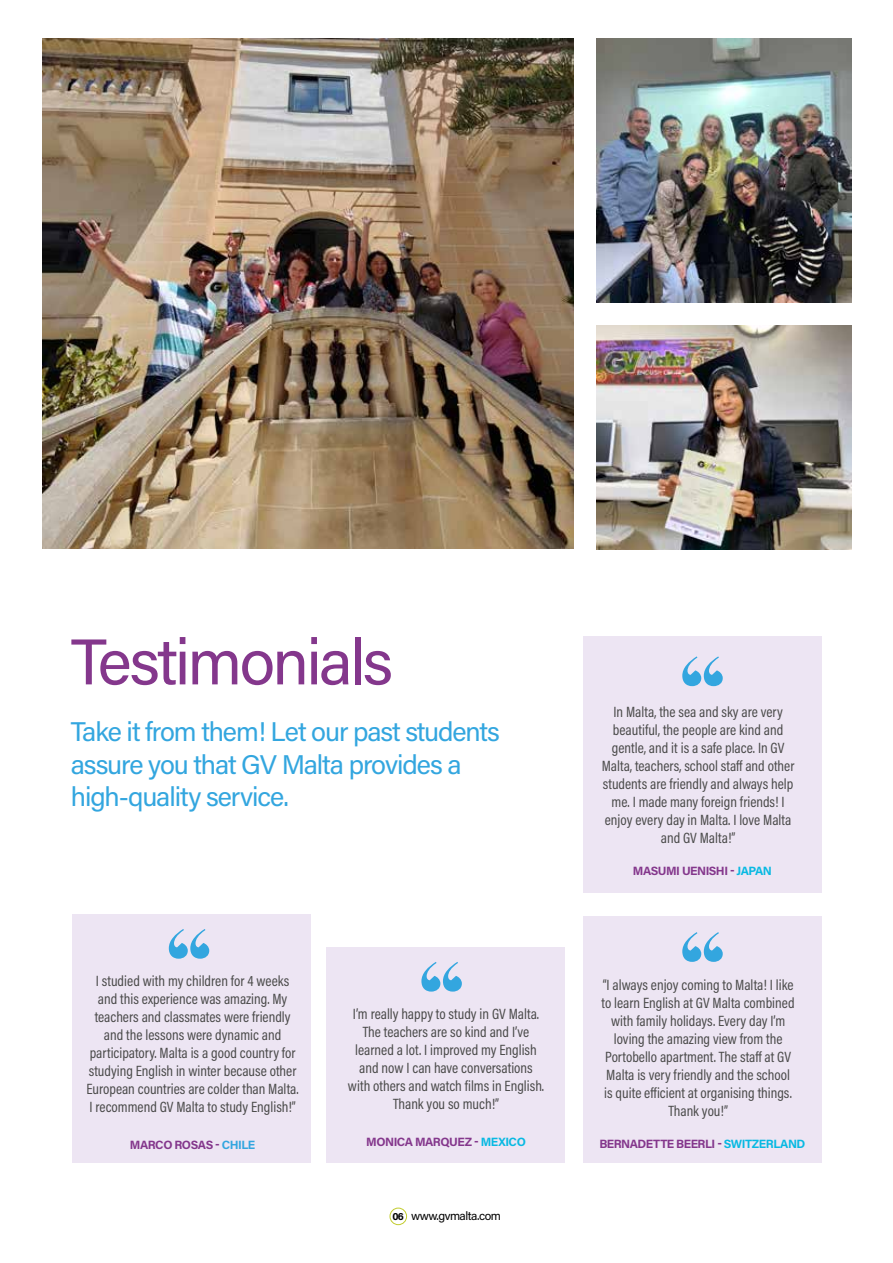
<style>
.page{position:relative;width:893px;height:1263px;background:#fff}
.page>*{position:absolute;margin:0;border:0;box-sizing:border-box;transform-origin:0 0}
.t1{font:900 105.75px "Abril Display";color:#33a6df}
.t2{font:64.5px "Acumin Pro";letter-spacing:-.04em;color:#84378c}
.t3{font:27px/32.4px "Acumin Pro";letter-spacing:-.04em;color:#33a6df}
.t4{font:15px/18px "Acumin Pro Cond";color:#4a4a49;text-align:center}
.t5{font:700 12px "Acumin Pro";letter-spacing:-.04em;color:#84378c}
.t6{font:12px "Acumin Pro";letter-spacing:-.04em;color:#000}
.s1{color:#33a6df}
.s2{color:#08b9e2}
.s3{font-weight:700;font-size:10.5px}
</style>
<div class="page">
<div style="left:390px;top:1208px;width:17px;height:17px;border:1px solid #c2cc2f;border-radius:50%"></div>
<div style="left:72px;top:914px;width:238px;height:249px;background:#ede5f3"></div>
<div style="left:327px;top:947px;width:238px;height:216px;background:#ede5f3"></div>
<div style="left:583px;top:917px;width:239px;height:246px;background:#ede5f3"></div>
<div style="left:583px;top:637px;width:239px;height:256px;background:#ede5f3"></div>
<img style="left:43px;top:38px;width:531px;height:511px">
<img style="left:597px;top:38px;width:255px;height:265px">
<img style="left:597px;top:325px;width:255px;height:225px">
<h2 class="t2" style="left:71px;top:617px;width:324px">Testimonials</h2>
<h3 class="t3" style="left:71px;top:714px;width:431px">Take it from them! Let our past students assure you that GV Malta provides a high-quality service.</h3>
<h1 class="t1" style="left:164px;top:897px;width:51px">“</h1>
<p class="t4" style="left:87px;top:971px;width:214px">I studied with my children for 4 weeks and this experience was amazing. My teachers and classmates were friendly and the lessons were dynamic and participatory. Malta is a good country for studying English in winter because other European countries are colder than Malta.<br>I recommend GV Malta to study English!”</p>
<p class="t5" style="left:130px;top:1136px;width:127px">MARCO ROSAS - <span class="s1">CHILE</span></p>
<h1 class="t1" style="left:417px;top:930px;width:51px">“</h1>
<p class="t4" style="left:348px;top:1004px;width:198px">I’m really happy to study in GV Malta.<br>The teachers are so kind and I’ve learned a lot. I improved my English and now I can have conversations with others and watch films in English.<br>Thank you so much!”</p>
<p class="t5" style="left:366px;top:1133px;width:161px">MONICA MARQUEZ - <span class="s2">MEXICO</span></p>
<p class="t6" style="left:393px;top:1207px;width:110px"><span class="s3">06</span> www.gvmalta.com</p>
<h1 class="t1" style="left:677px;top:624px;width:51px">“</h1>
<p class="t4" style="left:602px;top:702px;width:194px">In Malta, the sea and sky are very beautiful, the people are kind and gentle, and it is a safe place. In GV<br>Malta, teachers, school staff and other students are friendly and always help me. I made many foreign friends! I enjoy every day in Malta. I love Malta and GV Malta!”</p>
<p class="t5" style="left:633px;top:862px;width:140px">MASUMI UENISHI - <span class="s2">JAPAN</span></p>
<h1 class="t1" style="left:677px;top:900px;width:51px">“</h1>
<p class="t4" style="left:602px;top:975px;width:195px">“I always enjoy coming to Malta! I like to learn English at GV Malta combined with family holidays. Every day I’m loving the amazing view from the Portobello apartment. The staff at GV Malta is very friendly and the school is quite efficient at organising things.<br>Thank you!”</p>
<p class="t5" style="left:599px;top:1136px;width:208px">BERNADETTE BEERLI - <span class="s2">SWITZERLAND</span></p>
</div>
